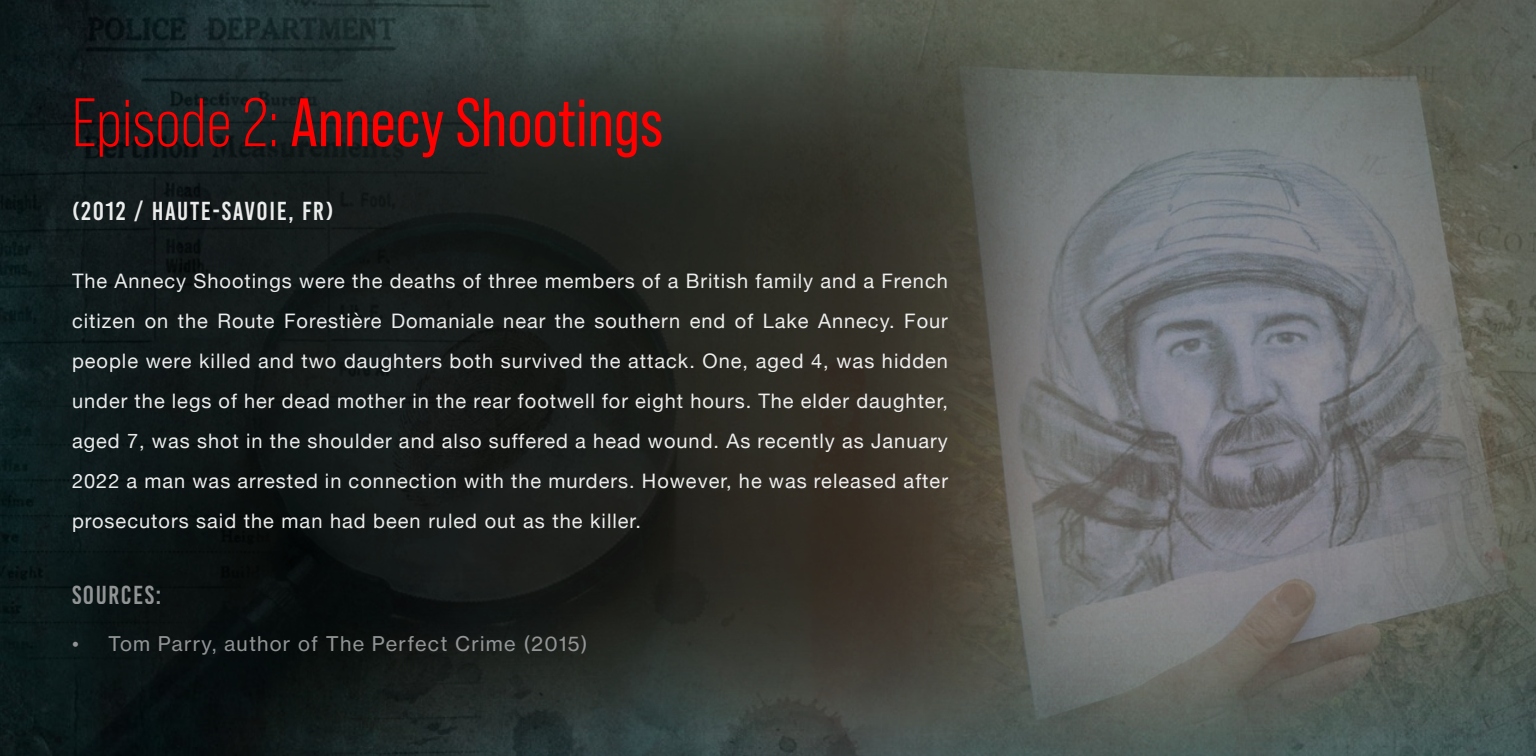
<style>
.page{position:relative;width:1536px;height:756px;background:#fff}
.page>*{position:absolute;margin:0;border:0;box-sizing:border-box;transform-origin:0 0}
.t1{font:68.4px "Bebas Neue Pro";color:#f00}
.t2{font:26px "Bebas Kai";letter-spacing:.06em;color:#fff}
.t3{font:26px "Bebas Kai";letter-spacing:.06em;color:#9ea0a1}
.t4{font:20px/40px "Helvetica Neue";letter-spacing:.05em;color:#fff;text-align:justify}
.t5{font:20px "N Haas Grotesk TX Pro 55 Rg";letter-spacing:.06em;color:#9ea0a1}
.s1{font-style:inherit}
</style>
<div class="page">
<svg style="left:0;top:0;width:644px;height:756px;background:#151d1d"></svg>
<img style="left:644px;top:0;width:892px;height:756px">
<p class="t1" style="left:72px;top:84px;width:593px"><span class="s1">Episode 2:</span> Annecy Shootings</p>
<h2 class="t2" style="left:72px;top:197px;width:263px">(2012 / HAUTE-SAVOIE, FR)</h2>
<p class="t4" style="left:72px;top:262px;width:878px">The Annecy Shootings were the deaths of three members of a British family and a French citizen on the Route Forestière Domaniale near the southern end of Lake Annecy. Four people were killed and two daughters both survived the attack. One, aged 4, was hidden under the legs of her dead mother in the rear footwell for eight hours. The elder daughter, aged 7, was shot in the shoulder and also suffered a head wound. As recently as January 2022 a man was arrested in connection with the murders. However, he was released after prosecutors said the man had been ruled out as the killer.</p>
<h2 class="t3" style="left:72px;top:581px;width:91px">SOURCES:</h2>
<p class="t5" style="left:72px;top:632px;width:517px">• Tom Parry, author of The Perfect Crime (2015)</p>
</div>
